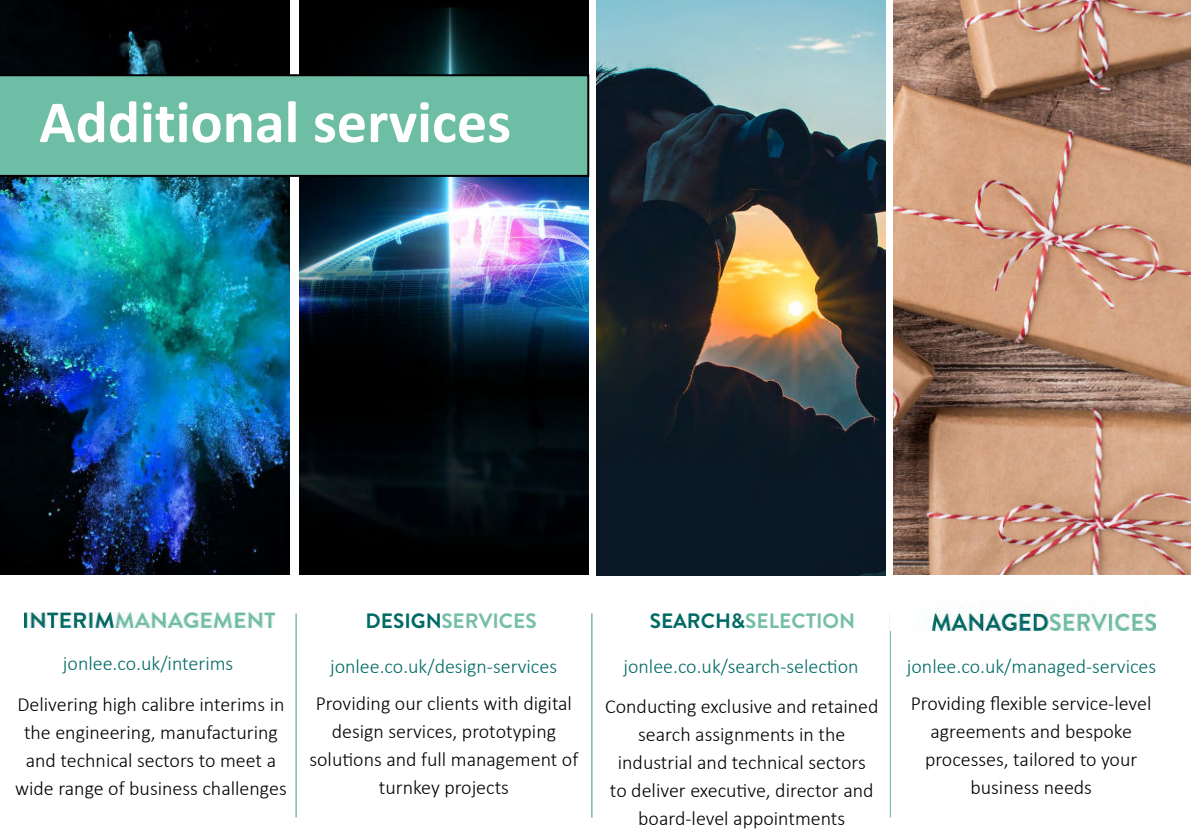
<style>
.page{position:relative;width:1191px;height:840px;background:#fff}
.page>*{position:absolute;margin:0;border:0;box-sizing:border-box;transform-origin:0 0}
.t1{font:700 60px "Calibri";color:#fff}
.t2{font:700 20.8px "Brandon Grotesque";color:#75bea8}
.t3{font:300 20px/28px "Calibri";color:#000;text-align:center}
.t4{font:300 20px "Calibri";color:#006a65}
.s1{color:#006a65}
</style>
<div class="page">
<hr style="left:591px;top:613px;width:1px;height:204px;background:#75bda7">
<img style="left:1px;top:0;width:289px;height:574px">
<img style="left:299px;top:0;width:289px;height:574px">
<img style="left:596px;top:0;width:289px;height:574px">
<img style="left:894px;top:0;width:297px;height:574px">
<div style="left:0;top:74px;width:589px;height:103px;background:#6ebea6"></div>
<img style="left:25px;top:612px;width:250px;height:15px">
<img style="left:928px;top:607px;width:228px;height:22px">
<h1 class="t1" style="left:39px;top:86px;width:473px">Additional services</h1>
<p class="t4" style="left:63px;top:651px;width:172px">jonlee.co.uk/interims</p>
<p class="t3" style="left:15px;top:689px;width:273px">Delivering high calibre interims in the engineering, manufacturing and technical sectors to meet a wide range of business challenges</p>
<p class="t2" style="left:366px;top:608px;width:172px"><span class="s1">DESIGN</span>SERVICES</p>
<p class="t4" style="left:330px;top:658px;width:228px">jonlee.co.uk/design-services</p>
<p class="t4" style="left:623px;top:653px;width:237px">jonlee.co.uk/search-selection</p>
<p class="t4" style="left:907px;top:658px;width:251px">jonlee.co.uk/managed-services</p>
<p class="t3" style="left:605px;top:691px;width:275px">Conducting exclusive and retained search assignments in the industrial and technical sectors<br>to deliver executive, director and board-level appointments</p>
<p class="t2" style="left:650px;top:608px;width:207px"><span class="s1">SEARCH&amp;</span>SELECTION</p>
<p class="t3" style="left:309px;top:689px;width:270px">Providing our clients with digital design services, prototyping solutions and full management of turnkey projects</p>
<p class="t3" style="left:911px;top:688px;width:242px">Providing flexible service-level agreements and bespoke processes, tailored to your business needs</p>
</div>
